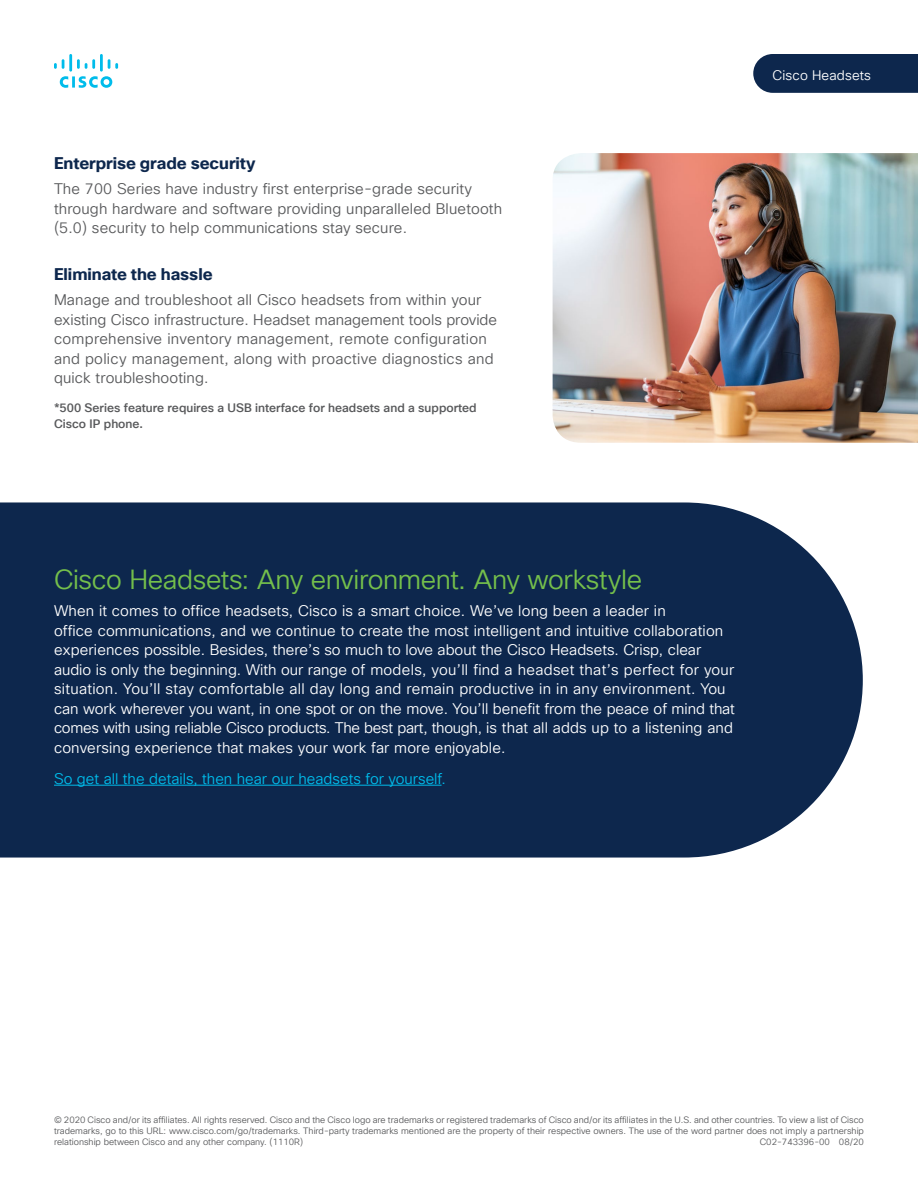
<style>
.page{position:relative;width:918px;height:1188px;background:#fff}
.page>*{position:absolute;margin:0;border:0;box-sizing:border-box;transform-origin:0 0}
.t1{font:27px "Cisco Sans TT Light";letter-spacing:-.015em;color:#74bf4b}
.t2{font:700 16.5px "Cisco Sans TT";letter-spacing:-.005em;color:#0d274d}
.t3{font:15px/19.5px "Cisco Sans TT Light";letter-spacing:.01em;color:#fff}
.t4{font:15px/19.5px "Cisco Sans TT Light";letter-spacing:.01em;color:#58595b}
.t5{font:15px "Cisco Sans TT Light";color:#00bceb}
.t6{font:13.5px "Cisco Sans TT Light";letter-spacing:.01em;color:#fff}
.t7{font:500 12px/16.5px "Cisco Sans TT";color:#58595b}
.t8{font:9px/11.2px "Cisco Sans TT Light";color:#58595b;text-align:justify}
</style>
<div class="page">
<svg style="left:54px;top:54px;width:64px;height:34px"></svg>
<img style="left:553px;top:153px;width:365px;height:290px">
<div style="left:0;top:502px;width:863px;height:356px;background:#0d274d"></div>
<hr style="left:54px;top:785px;width:388px;height:1px;background:#00bceb">
<div style="left:753px;top:54px;width:165px;height:39px;background:#0d274d"></div>
<p class="t2" style="left:54px;top:152px;width:203px">Enterprise grade security</p>
<p class="t4" style="left:54px;top:180px;width:450px">The 700 Series have industry first enterprise-grade security through hardware and software providing unparalleled Bluetooth (5.0) security to help communications stay secure.</p>
<p class="t2" style="left:54px;top:263px;width:160px">Eliminate the hassle</p>
<p class="t4" style="left:54px;top:291px;width:445px">Manage and troubleshoot all Cisco headsets from within your existing Cisco infrastructure. Headset management tools provide comprehensive inventory management, remote configuration and policy management, along with proactive diagnostics and quick troubleshooting.</p>
<p class="t7" style="left:54px;top:400px;width:424px">*500 Series feature requires a USB interface for headsets and a supported<br>Cisco IP phone.</p>
<p class="t6" style="left:773px;top:66px;width:100px">Cisco Headsets</p>
<h1 class="t1" style="left:54px;top:562px;width:590px">Cisco Headsets: Any environment. Any workstyle</h1>
<p class="t3" style="left:54px;top:602px;width:682px">When it comes to office headsets, Cisco is a smart choice. We’ve long been a leader in<br>office communications, and we continue to create the most intelligent and intuitive collaboration experiences possible. Besides, there’s so much to love about the Cisco Headsets. Crisp, clear audio is only the beginning. With our range of models, you’ll find a headset that’s perfect for your situation. You’ll stay comfortable all day long and remain productive in in any environment. You can work wherever you want, in one spot or on the move. You’ll benefit from the peace of mind that comes with using reliable Cisco products. The best part, though, is that all adds up to a listening and conversing experience that makes your work far more enjoyable.</p>
<p class="t5" style="left:54px;top:769px;width:393px">So get all the details, then hear our headsets for yourself.</p>
<p class="t8" style="left:54px;top:1114px;width:811px">© 2020 Cisco and/or its affiliates. All rights reserved. Cisco and the Cisco logo are trademarks or registered trademarks of Cisco and/or its affiliates in the U.S. and other countries. To view a list of Cisco trademarks, go to this URL: www.cisco.com/go/trademarks. Third-party trademarks mentioned are the property of their respective owners. The use of the word partner does not imply a partnership relationship between Cisco and any other company. (1110R)</p>
<p class="t8" style="left:760px;top:1137px;width:106px">C02-743396-00 08/20</p>
</div>
